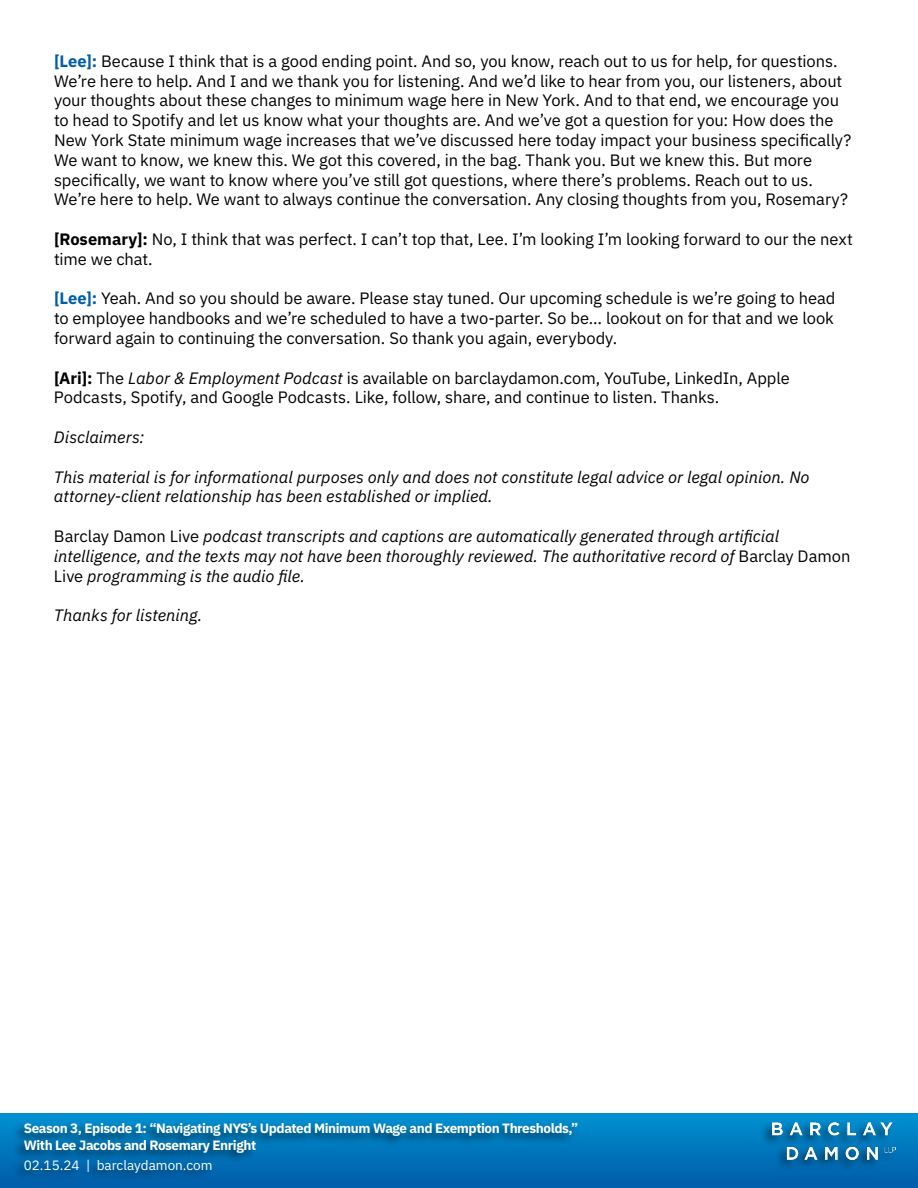
<style>
.page{position:relative;width:918px;height:1188px;background:#fff}
.page>*{position:absolute;margin:0;border:0;box-sizing:border-box;transform-origin:0 0}
.t1{font:16.5px/19.8px "IBM Plex Sans";letter-spacing:-.005em;color:#000}
.t2{font:italic 16.5px/19.8px "IBM Plex Sans";color:#000}
.t3{font:700 13.5px/16.5px "IBM Plex Sans";letter-spacing:-.03em;color:#fff}
.t4{font:13.5px "IBM Plex Sans";color:#fff}
.s1{font-weight:700;color:#005daa}
.s2{font-weight:700}
.s3{font-style:italic}
.s4{font-style:normal}
</style>
<div class="page">
<div style="left:0;top:1114px;width:918px;height:74px;background:linear-gradient(to bottom,#0091d1,#005ca9)"></div>
<div style="left:12px;top:1121px;width:568px;height:63px;background:#000;opacity:.55"></div>
<div style="left:760px;top:1121px;width:138px;height:50px;background:#000;opacity:.55"></div>
<img style="left:772px;top:1123px;width:123px;height:37px">
<p class="t1" style="left:54px;top:50px;width:799px"><span class="s1">[Lee]:</span> Because I think that is a good ending point. And so, you know, reach out to us for help, for questions.<br>We’re here to help. And I and we thank you for listening. And we’d like to hear from you, our listeners, about your thoughts about these changes to minimum wage here in New York. And to that end, we encourage you to head to Spotify and let us know what your thoughts are. And we’ve got a question for you: How does the New York State minimum wage increases that we’ve discussed here today impact your business specifically?<br>We want to know, we knew this. We got this covered, in the bag. Thank you. But we knew this. But more specifically, we want to know where you’ve still got questions, where there’s problems. Reach out to us.<br>We’re here to help. We want to always continue the conversation. Any closing thoughts from you, Rosemary?</p>
<p class="t1" style="left:54px;top:228px;width:800px"><span class="s2">[Rosemary]:</span> No, I think that was perfect. I can’t top that, Lee. I’m looking I’m looking forward to our the next time we chat.</p>
<p class="t1" style="left:54px;top:287px;width:783px;text-align:justify"><span class="s1">[Lee]:</span> Yeah. And so you should be aware. Please stay tuned. Our upcoming schedule is we’re going to head to employee handbooks and we’re scheduled to have a two-parter. So be… lookout on for that and we look forward again to continuing the conversation. So thank you again, everybody.</p>
<p class="t1" style="left:54px;top:367px;width:737px"><span class="s2">[Ari]:</span> The <span class="s3">Labor &amp; Employment Podcast</span> is available on barclaydamon.com, YouTube, LinkedIn, Apple<br>Podcasts, Spotify, and Google Podcasts. Like, follow, share, and continue to listen. Thanks.</p>
<p class="t2" style="left:54px;top:426px;width:92px">Disclaimers:</p>
<p class="t2" style="left:54px;top:466px;width:757px">This material is for informational purposes only and does not constitute legal advice or legal opinion. No attorney-client relationship has been established or implied.</p>
<p class="t2" style="left:54px;top:525px;width:798px"><span class="s4">Barclay Damon Live</span> podcast transcripts and captions are automatically generated through artificial intelligence, and the texts may not have been thoroughly reviewed. The authoritative record of <span class="s4">Barclay Damon<br>Live</span> programming is the audio file.</p>
<p class="t2" style="left:54px;top:604px;width:150px">Thanks for listening.</p>
<p class="t3" style="left:24px;top:1119px;width:556px">Season 3, Episode 1: “Navigating NYS’s Updated Minimum Wage and Exemption Thresholds,”<br>With Lee Jacobs and Rosemary Enright</p>
<p class="t4" style="left:24px;top:1155px;width:190px">02.15.24 | barclaydamon.com</p>
</div>
